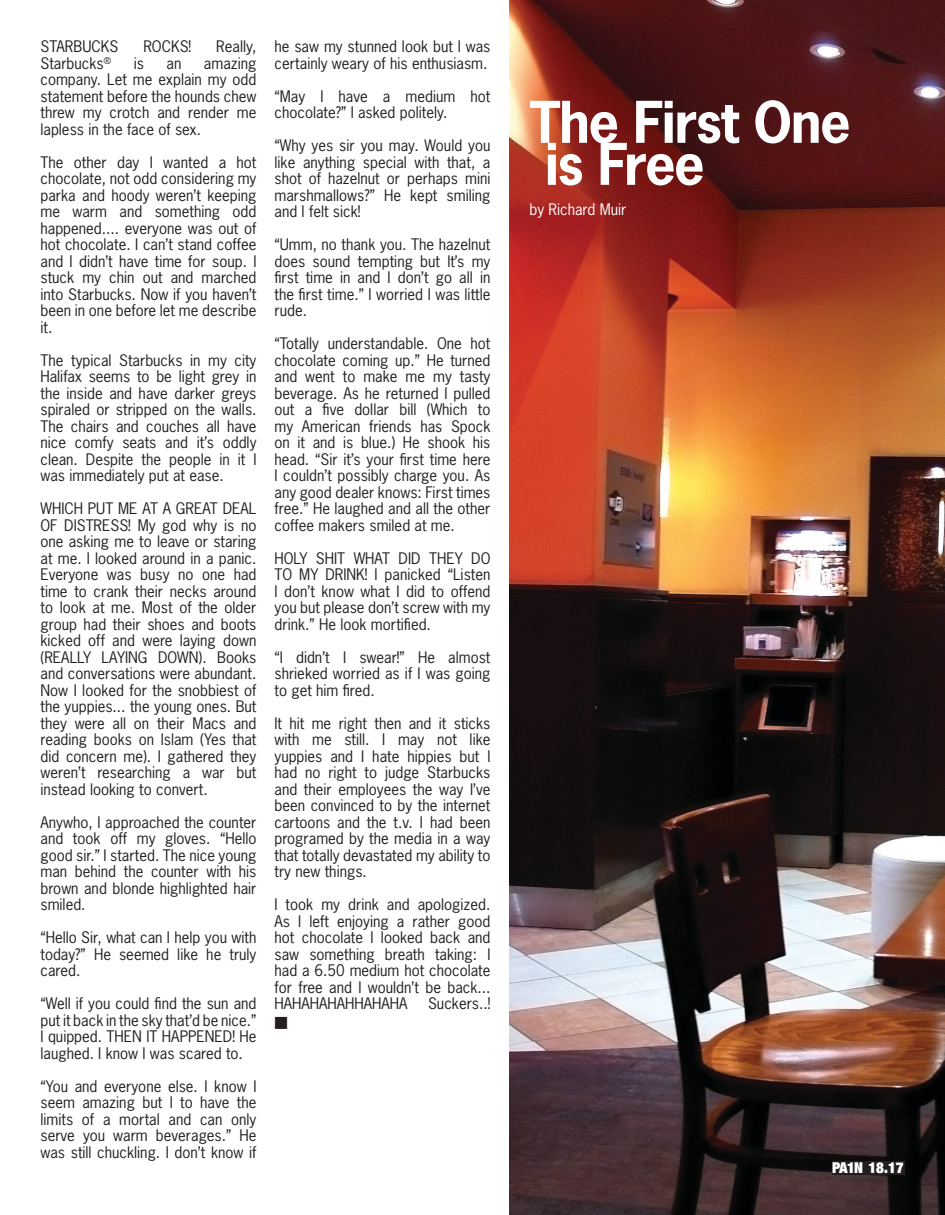
<style>
.page{position:relative;width:945px;height:1215px;background:#fff}
.page>*{position:absolute;margin:0;border:0;box-sizing:border-box;transform-origin:0 0}
.t1{font:700 54px/42px "News Gothic Std";color:#fff}
.t2{font:15px/16.5px "News Gothic Std";color:#231f20;text-align:justify}
.t3{font:15px "News Gothic Std";color:#fff}
.t4{font:900 condensed 15px "Helvetica Neue LT Std";letter-spacing:-.05em;color:#fff}
.t5{font:15px "Universal Std Newswith Comm Pi";color:#231f20}
</style>
<div class="page">
<img style="left:509px;top:0;width:436px;height:1215px">
<div style="left:832px;top:1161px;width:72px;height:13px;background:#231f20"></div>
<p class="t2" style="left:40px;top:38px;width:79px">STARBUCKS</p>
<p class="t2" style="left:143px;top:38px;width:49px">ROCKS!</p>
<p class="t2" style="left:216px;top:38px;width:42px">Really,</p>
<p class="t2" style="left:40px;top:55px;width:72px">Starbucks<sup>®</sup></p>
<p class="t2" style="left:134px;top:55px;width:12px">is</p>
<p class="t2" style="left:167px;top:55px;width:16px">an</p>
<p class="t2" style="left:40px;top:55px;width:218px;text-indent:163px">amazing company. Let me explain my odd statement before the hounds chew threw my crotch and render me lapless in the face of sex.</p>
<p class="t2" style="left:40px;top:154px;width:218px">The other day I wanted a hot chocolate, not odd considering my parka and hoody weren’t keeping me warm and something odd happened.... everyone was out of hot chocolate. I can’t stand coffee and I didn’t have time for soup. I stuck my chin out and marched into Starbucks. Now if you haven’t been in one before let me describe it.</p>
<p class="t2" style="left:40px;top:352px;width:218px">The typical Starbucks in my city Halifax seems to be light grey in the inside and have darker greys spiraled or stripped on the walls.<br>The chairs and couches all have nice comfy seats and it’s oddly clean. Despite the people in it I was immediately put at ease.</p>
<p class="t2" style="left:40px;top:500px;width:218px">WHICH PUT ME AT A GREAT DEAL OF DISTRESS! My god why is no one asking me to leave or staring at me. I looked around in a panic.<br>Everyone was busy no one had time to crank their necks around to look at me. Most of the older group had their shoes and boots kicked off and were laying down (REALLY LAYING DOWN). Books and conversations were abundant.<br>Now I looked for the snobbiest of the yuppies... the young ones. But they were all on their Macs and reading books on Islam (Yes that did concern me). I gathered they weren’t researching a war but instead looking to convert.</p>
<p class="t2" style="left:40px;top:814px;width:218px">Anywho, I approached the counter and took off my gloves. “Hello good sir.” I started. The nice young man behind the counter with his brown and blonde highlighted hair smiled.</p>
<p class="t2" style="left:40px;top:929px;width:217px">“Hello Sir, what can I help you with today?” He seemed like he truly cared.</p>
<p class="t2" style="left:40px;top:995px;width:218px">“Well if you could find the sun and put it back in the sky that’d be nice.” I quipped. THEN IT HAPPENED! He laughed. I know I was scared to.</p>
<p class="t2" style="left:40px;top:1078px;width:218px">“You and everyone else. I know I seem amazing but I to have the limits of a mortal and can only serve you warm beverages.” He was still chuckling. I don’t know if</p>
<p class="t2" style="left:274px;top:38px;width:217px">he saw my stunned look but I was certainly weary of his enthusiasm.</p>
<p class="t2" style="left:274px;top:88px;width:218px">“May I have a medium hot chocolate?” I asked politely.</p>
<p class="t2" style="left:274px;top:137px;width:218px">“Why yes sir you may. Would you like anything special with that, a shot of hazelnut or perhaps mini marshmallows?” He kept smiling and I felt sick!</p>
<p class="t2" style="left:274px;top:236px;width:218px">“Umm, no thank you. The hazelnut does sound tempting but It’s my first time in and I don’t go all in the first time.” I worried I was little rude.</p>
<p class="t2" style="left:274px;top:335px;width:218px">“Totally understandable. One hot chocolate coming up.” He turned and went to make me my tasty beverage. As he returned I pulled out a five dollar bill (Which to my American friends has Spock on it and is blue.) He shook his head. “Sir it’s your first time here I couldn’t possibly charge you. As any good dealer knows: First times free.” He laughed and all the other coffee makers smiled at me.</p>
<p class="t2" style="left:274px;top:550px;width:218px">HOLY SHIT WHAT DID THEY DO TO MY DRINK! I panicked “Listen I don’t know what I did to offend you but please don’t screw with my drink.” He look mortified.</p>
<p class="t2" style="left:274px;top:649px;width:218px">“I didn’t I swear!” He almost shrieked worried as if I was going to get him fired.</p>
<p class="t2" style="left:274px;top:715px;width:218px">It hit me right then and it sticks with me still. I may not like yuppies and I hate hippies but I had no right to judge Starbucks and their employees the way I’ve been convinced to by the internet cartoons and the t.v. I had been programed by the media in a way that totally devastated my ability to try new things.</p>
<p class="t2" style="left:274px;top:896px;width:218px">I took my drink and apologized.<br>As I left enjoying a rather good hot chocolate I looked back and saw something breath taking: I had a 6.50 medium hot chocolate for free and I wouldn’t be back...<br>HAHAHAHAHHAHAHA</p>
<p class="t2" style="left:428px;top:995px;width:64px">Suckers..!</p>
<p class="t5" style="left:274px;top:1016px;width:15px">■</p>
<p class="t1" style="left:530px;top:100px;width:323px">The First One is Free</p>
<p class="t3" style="left:530px;top:200px;width:98px">by Richard Muir</p>
<p class="t4" style="left:832px;top:1158px;width:72px">PA1N 18.17</p>
</div>
